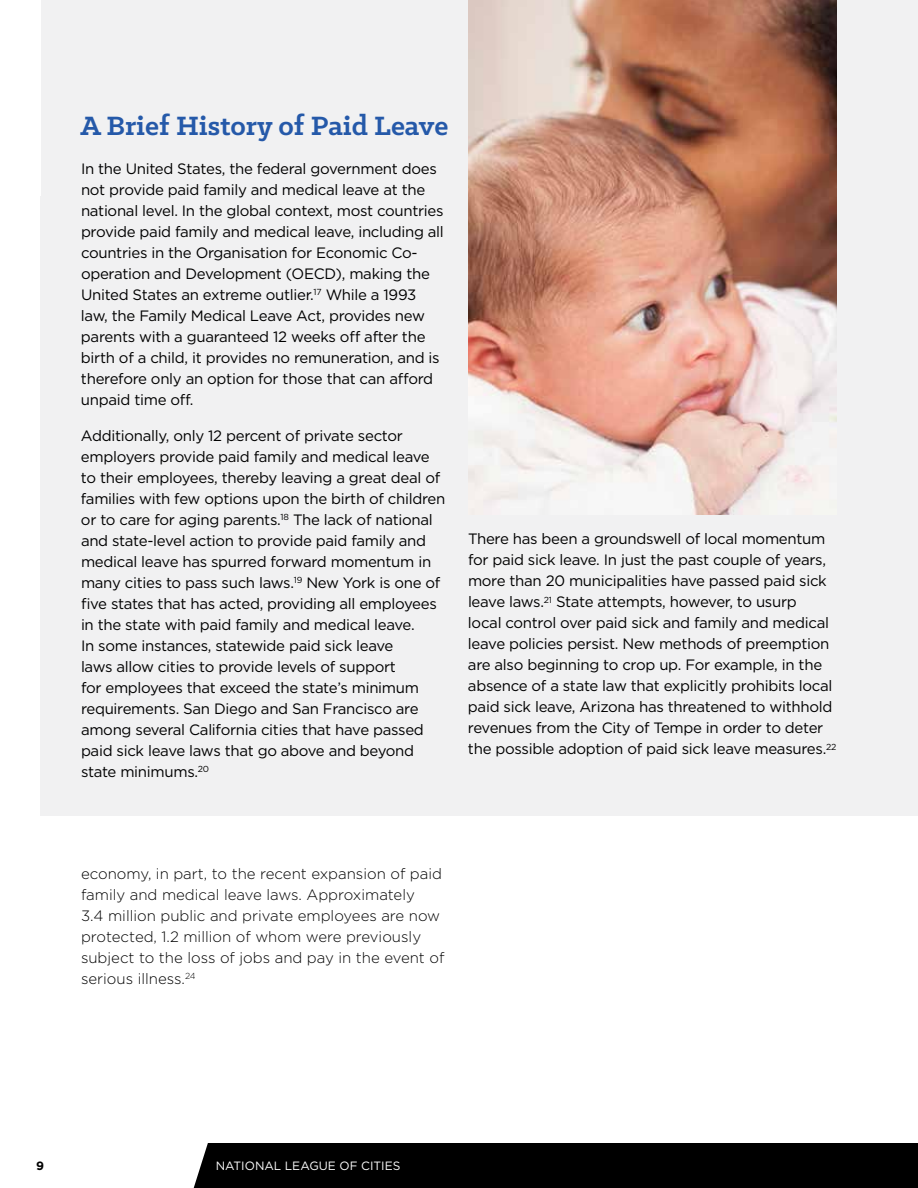
<style>
.page{position:relative;width:918px;height:1188px;background:#fff}
.page>*{position:absolute;margin:0;border:0;box-sizing:border-box;transform-origin:0 0}
.t1{font:700 30px "Klinic Slab";color:#2559a9}
.t2{font:15px/21px "Gotham";letter-spacing:-.02em;color:#000}
.t3{font:300 15px/21px "Gotham";color:#000}
.t4{font:12px "Gotham";color:#fff}
.t5{font:700 12px "Gotham";color:#000}
</style>
<div class="page">
<div style="left:193px;top:1143px;width:725px;height:45px;background:#000"></div>
<div style="left:40px;top:0;width:878px;height:816px;background:#f1f1f2"></div>
<img style="left:468px;top:0;width:369px;height:514px">
<h1 class="t1" style="left:80px;top:106px;width:369px">A Brief History of Paid Leave</h1>
<p class="t2" style="left:81px;top:158px;width:364px">In the United States, the federal government does not provide paid family and medical leave at the national level. In the global context, most countries provide paid family and medical leave, including all countries in the Organisation for Economic Co&shy;operation and Development (OECD), making the United States an extreme outlier.<sup>17</sup> While a 1993 law, the Family Medical Leave Act, provides new parents with a guaranteed 12 weeks off after the birth of a child, it provides no remuneration, and is therefore only an option for those that can afford unpaid time off.</p>
<p class="t2" style="left:81px;top:425px;width:366px">Additionally, only 12 percent of private sector employers provide paid family and medical leave to their employees, thereby leaving a great deal of families with few options upon the birth of children or to care for aging parents.<sup>18</sup> The lack of national and state-level action to provide paid family and medical leave has spurred forward momentum in many cities to pass such laws.<sup>19</sup> New York is one of five states that has acted, providing all employees in the state with paid family and medical leave.<br>In some instances, statewide paid sick leave<br>laws allow cities to provide levels of support<br>for employees that exceed the state’s minimum requirements. San Diego and San Francisco are among several California cities that have passed paid sick leave laws that go above and beyond state minimums.<sup>20</sup></p>
<p class="t2" style="left:468px;top:528px;width:370px">There has been a groundswell of local momentum for paid sick leave. In just the past couple of years, more than 20 municipalities have passed paid sick leave laws.<sup>21</sup> State attempts, however, to usurp<br>local control over paid sick and family and medical leave policies persist. New methods of preemption are also beginning to crop up. For example, in the absence of a state law that explicitly prohibits local paid sick leave, Arizona has threatened to withhold revenues from the City of Tempe in order to deter the possible adoption of paid sick leave measures.<sup>22</sup></p>
<p class="t3" style="left:81px;top:863px;width:365px">economy, in part, to the recent expansion of paid family and medical leave laws. Approximately<br>3.4 million public and private employees are now protected, 1.2 million of whom were previously subject to the loss of jobs and pay in the event of serious illness.<sup>24</sup></p>
<p class="t5" style="left:36px;top:1157px;width:9px">9</p>
<p class="t4" style="left:216px;top:1158px;width:186px">NATIONAL LEAGUE OF CITIES</p>
</div>
